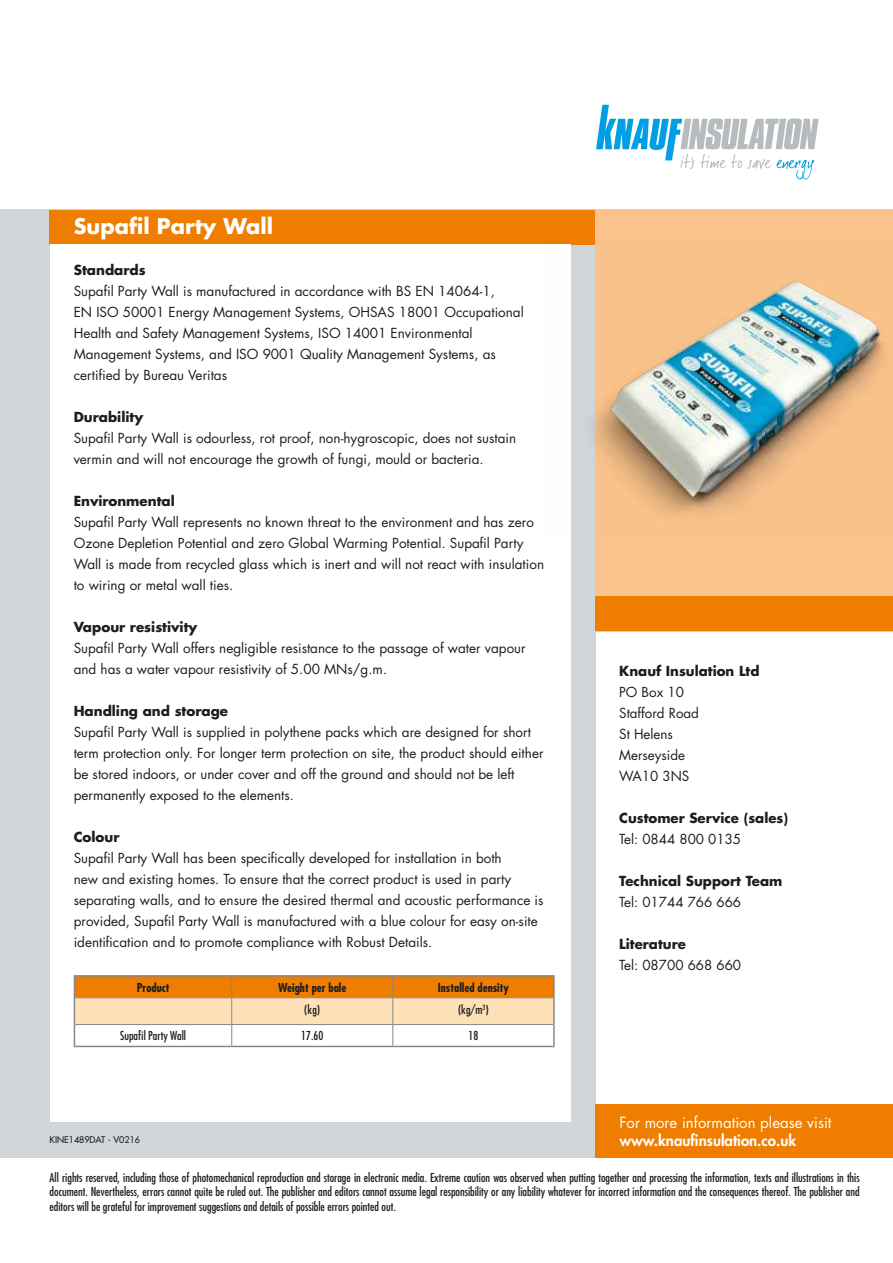
<style>
.page{position:relative;width:893px;height:1263px;background:#fff}
.page>*{position:absolute;margin:0;border:0;box-sizing:border-box;transform-origin:0 0}
.t1{font:700 21px "Futura Std";color:#fff}
.t2{font:15px "Futura Std";color:#fff}
.t3{font:800 15px "Futura Std";color:#fff}
.t4{font:13.5px/21px "Futura Std";color:#1d1d1b}
.t5{font:700 13.5px "Futura Std";color:#1d1d1b}
.t6{font:condensed 12px/14.4px "Futura Std";color:#1d1d1b;text-align:justify}
.t7{font:700 condensed 12px "Futura Std";color:#1d1d1b}
.t8{font:500 9px "Futura Std";color:#1d1d1b}
</style>
<div class="page">
<div style="left:0;top:209px;width:595px;height:949px;background:#d1d6da"></div>
<svg style="left:596px;top:105px;width:223px;height:74px"></svg>
<div style="left:595px;top:209px;width:298px;height:423px;background:#fac38b"></div>
<div style="left:595px;top:596px;width:298px;height:35px;background:#ef7d00"></div>
<div style="left:50px;top:210px;width:545px;height:35px;background:#ef7d00"></div>
<div style="left:595px;top:1104px;width:298px;height:54px;background:#ef7d00"></div>
<div style="left:50px;top:245px;width:520px;height:877px;background:#fff"></div>
<hr style="left:74px;top:975px;width:158px;height:2px;background:#878787">
<hr style="left:232px;top:975px;width:161px;height:2px;background:#878787">
<hr style="left:393px;top:975px;width:162px;height:2px;background:#878787">
<hr style="left:553px;top:977px;width:2px;height:21px;background:#878787">
<hr style="left:553px;top:998px;width:2px;height:26px;background:#878787">
<hr style="left:553px;top:1024px;width:2px;height:22px;background:#878787">
<hr style="left:74px;top:1046px;width:158px;height:1px;background:#878787">
<hr style="left:232px;top:1046px;width:161px;height:1px;background:#878787">
<hr style="left:393px;top:1046px;width:162px;height:1px;background:#878787">
<svg style="left:74px;top:976px;width:480px;height:70px"></svg>
<img style="left:544px;top:244px;width:340px;height:296px">
<img style="left:610px;top:282px;width:271px;height:215px">
<h1 class="t1" style="left:74px;top:212px;width:201px">Supafil Party Wall</h1>
<p class="t5" style="left:74px;top:261px;width:73px">Standards</p>
<p class="t4" style="left:74px;top:280px;width:452px">Supafil Party Wall is manufactured in accordance with BS EN 14064-1,<br>EN ISO 50001 Energy Management Systems, OHSAS 18001 Occupational Health and Safety Management Systems, ISO 14001 Environmental Management Systems, and ISO 9001 Quality Management Systems, as certified by Bureau Veritas</p>
<p class="t5" style="left:74px;top:408px;width:71px">Durability</p>
<p class="t4" style="left:74px;top:427px;width:444px">Supafil Party Wall is odourless, rot proof, non-hygroscopic, does not sustain vermin and will not encourage the growth of fungi, mould or bacteria.</p>
<p class="t5" style="left:74px;top:492px;width:103px">Environmental</p>
<p class="t4" style="left:74px;top:511px;width:472px">Supafil Party Wall represents no known threat to the environment and has zero Ozone Depletion Potential and zero Global Warming Potential. Supafil Party Wall is made from recycled glass which is inert and will not react with insulation to wiring or metal wall ties.</p>
<p class="t5" style="left:74px;top:618px;width:125px">Vapour resistivity</p>
<p class="t4" style="left:74px;top:638px;width:454px">Supafil Party Wall offers negligible resistance to the passage of water vapour and has a water vapour resistivity of 5.00 MNs/g.m.</p>
<p class="t5" style="left:74px;top:702px;width:156px">Handling and storage</p>
<p class="t4" style="left:74px;top:722px;width:471px">Supafil Party Wall is supplied in polythene packs which are designed for short term protection only. For longer term protection on site, the product should either be stored indoors, or under cover and off the ground and should not be left permanently exposed to the elements.</p>
<p class="t5" style="left:74px;top:828px;width:47px">Colour</p>
<p class="t4" style="left:74px;top:848px;width:471px">Supafil Party Wall has been specifically developed for installation in both<br>new and existing homes. To ensure that the correct product is used in party separating walls, and to ensure the desired thermal and acoustic performance is provided, Supafil Party Wall is manufactured with a blue colour for easy on-site identification and to promote compliance with Robust Details.</p>
<p class="t7" style="left:137px;top:980px;width:34px">Product</p>
<p class="t7" style="left:278px;top:980px;width:70px">Weight per bale</p>
<p class="t7" style="left:438px;top:980px;width:73px">Installed density</p>
<p class="t6" style="left:304px;top:1002px;width:17px">(kg)</p>
<p class="t6" style="left:458px;top:1002px;width:32px">(kg/m<sup>3</sup>)</p>
<p class="t6" style="left:120px;top:1029px;width:67px">Supafil Party Wall</p>
<p class="t6" style="left:301px;top:1029px;width:24px">17.60</p>
<p class="t6" style="left:468px;top:1029px;width:11px">18</p>
<p class="t8" style="left:50px;top:1134px;width:92px">KINE1489DAT - V0216</p>
<p class="t5" style="left:619px;top:661px;width:142px">Knauf Insulation Ltd</p>
<p class="t4" style="left:619px;top:681px;width:81px">PO Box 10<br>Stafford Road<br>St Helens<br>Merseyside<br>WA10 3NS</p>
<p class="t5" style="left:619px;top:808px;width:170px">Customer Service (sales)</p>
<p class="t4" style="left:619px;top:828px;width:123px">Tel: 0844 800 0135</p>
<p class="t5" style="left:619px;top:872px;width:165px">Technical Support Team</p>
<p class="t4" style="left:619px;top:891px;width:123px">Tel: 01744 766 666</p>
<p class="t5" style="left:619px;top:935px;width:68px">Literature</p>
<p class="t4" style="left:619px;top:954px;width:123px">Tel: 08700 668 660</p>
<p class="t2" style="left:619px;top:1112px;width:214px">For more information please visit</p>
<p class="t3" style="left:619px;top:1130px;width:178px">www.knaufinsulation.co.uk</p>
<p class="t6" style="left:50px;top:1170px;width:812px">All rights reserved, including those of photomechanical reproduction and storage in electronic media. Extreme caution was observed when putting together and processing the information, texts and illustrations in this document. Nevertheless, errors cannot quite be ruled out. The publisher and editors cannot assume legal responsibility or any liability whatever for incorrect information and the consequences thereof. The publisher and editors will be grateful for improvement suggestions and details of possible errors pointed out.</p>
</div>
